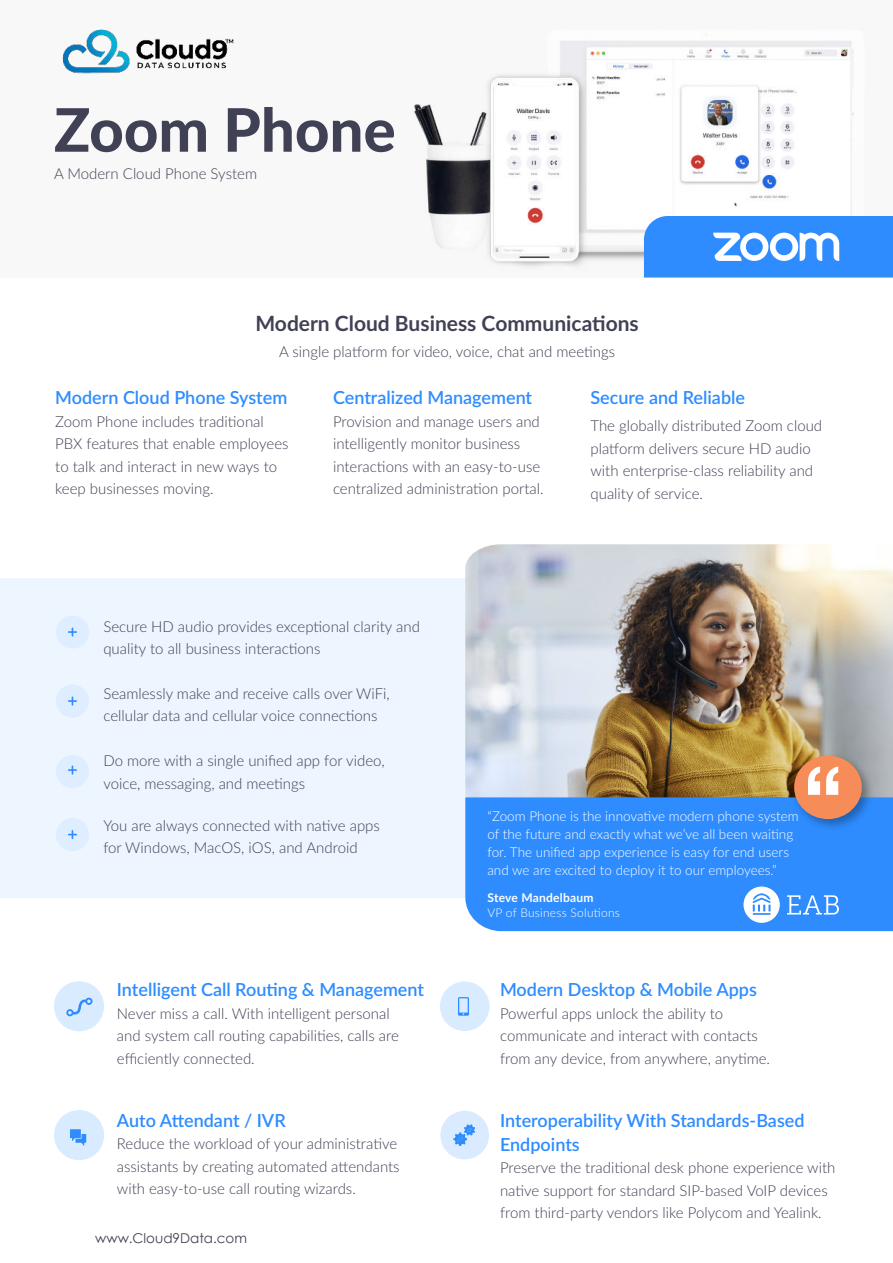
<style>
.page{position:relative;width:893px;height:1263px;background:#fff}
.page>*{position:absolute;margin:0;border:0;box-sizing:border-box;transform-origin:0 0}
.t1{font:800 60px "Lato";color:#414155}
.t2{font:700 21px "Lato";color:#414155}
.t3{font:600 18px/24px "Lato";color:#2d8cff}
.t4{font:300 15px/22.5px "Lato";color:#414155}
.t5{font:300 13.5px/18px "Lato";color:#fff}
.t6{font:13.5px "Century Gothic";color:#414154}
.t7{font:300 12px "Lato";letter-spacing:.02em;color:#fff}
.t8{font:700 12px "Lato";letter-spacing:.02em;color:#fff}
</style>
<div class="page">
<div style="left:0;top:578px;width:503px;height:319px;background:#edf5ff"></div>
<img style="left:465px;top:544px;width:428px;height:253px">
<div style="left:465px;top:797px;width:428px;height:134px;background:#2e8cff"></div>
<div style="left:791px;top:752px;width:83px;height:79px;background:#000;opacity:.3"></div>
<div style="left:794px;top:756px;width:68px;height:63px;background:#f68c57;border-radius:50%"></div>
<div style="left:56px;top:615px;width:33px;height:33px;background:#deedff;border-radius:50%"></div>
<svg style="left:68px;top:627px;width:9px;height:9px"></svg>
<div style="left:56px;top:684px;width:33px;height:33px;background:#deedff;border-radius:50%"></div>
<svg style="left:68px;top:696px;width:9px;height:9px"></svg>
<div style="left:56px;top:755px;width:33px;height:33px;background:#deedff;border-radius:50%"></div>
<svg style="left:68px;top:765px;width:9px;height:9px"></svg>
<div style="left:56px;top:818px;width:33px;height:33px;background:#deedff;border-radius:50%"></div>
<svg style="left:68px;top:830px;width:9px;height:9px"></svg>
<img style="left:412px;top:29px;width:442px;height:248px">
<svg style="left:808px;top:766px;width:30px;height:29px"></svg>
<div style="left:440px;top:1111px;width:49px;height:48px;background:#dbebff;border-radius:50%"></div>
<svg style="left:453px;top:1124px;width:22px;height:22px"></svg>
<svg style="left:743px;top:886px;width:37px;height:37px"></svg>
<svg style="left:787px;top:895px;width:52px;height:20px"></svg>
<div style="left:54px;top:1110px;width:50px;height:50px;background:#d9ebff;border-radius:50%"></div>
<svg style="left:70px;top:1129px;width:16px;height:17px"></svg>
<div style="left:54px;top:981px;width:50px;height:50px;background:#d9ebff;border-radius:50%"></div>
<svg style="left:66px;top:997px;width:27px;height:20px"></svg>
<div style="left:440px;top:981px;width:49px;height:50px;background:#d9ebff;border-radius:50%"></div>
<svg style="left:458px;top:997px;width:11px;height:19px"></svg>
<svg style="left:644px;top:206px;width:249px;height:72px"></svg>
<img style="left:62px;top:29px;width:172px;height:45px">
<h1 class="t1" style="left:54px;top:96px;width:343px">Zoom Phone</h1>
<p class="t4" style="left:54px;top:162px;width:205px">A Modern Cloud Phone System</p>
<h2 class="t2" style="left:255px;top:308px;width:385px">Modern Cloud Business Communications</h2>
<p class="t4" style="left:279px;top:339px;width:338px">A single platform for video, voice, chat and meetings</p>
<p class="t3" style="left:55px;top:387px;width:234px">Modern Cloud Phone System</p>
<p class="t4" style="left:55px;top:409px;width:235px">Zoom Phone includes traditional<br>PBX features that enable employees to talk and interact in new ways to keep businesses moving.</p>
<p class="t3" style="left:333px;top:387px;width:201px">Centralized Management</p>
<p class="t4" style="left:333px;top:409px;width:212px">Provision and manage users and intelligently monitor business interactions with an easy-to-use centralized administration portal.</p>
<p class="t3" style="left:590px;top:387px;width:156px">Secure and Reliable</p>
<p class="t4" style="left:590px;top:414px;width:233px">The globally distributed Zoom cloud platform delivers secure HD audio with enterprise-class reliability and quality of service.</p>
<p class="t4" style="left:103px;top:614px;width:318px">Secure HD audio provides exceptional clarity and quality to all business interactions</p>
<p class="t4" style="left:103px;top:682px;width:288px">Seamlessly make and receive calls over WiFi, cellular data and cellular voice connections</p>
<p class="t4" style="left:103px;top:749px;width:283px">Do more with a single unified app for video, voice, messaging, and meetings</p>
<p class="t4" style="left:103px;top:813px;width:278px">You are always connected with native apps for Windows, MacOS, iOS, and Android</p>
<p class="t5" style="left:487px;top:807px;width:313px">“Zoom Phone is the innovative modern phone system of the future and exactly what we’ve all been waiting for. The unified app experience is easy for end users and we are excited to deploy it to our employees.”</p>
<p class="t8" style="left:487px;top:893px;width:108px">Steve Mandelbaum</p>
<p class="t7" style="left:487px;top:905px;width:134px">VP of Business Solutions</p>
<p class="t3" style="left:117px;top:977px;width:309px">Intelligent Call Routing &amp; Management</p>
<p class="t4" style="left:117px;top:1002px;width:284px">Never miss a call. With intelligent personal and system call routing capabilities, calls are efficiently connected.</p>
<p class="t3" style="left:117px;top:1108px;width:170px">Auto Attendant / IVR</p>
<p class="t4" style="left:117px;top:1132px;width:284px">Reduce the workload of your administrative assistants by creating automated attendants with easy-to-use call routing wizards.</p>
<p class="t6" style="left:95px;top:1228px;width:153px">www.Cloud9Data.com</p>
<p class="t3" style="left:500px;top:977px;width:258px">Modern Desktop &amp; Mobile Apps</p>
<p class="t4" style="left:500px;top:1002px;width:272px">Powerful apps unlock the ability to communicate and interact with contacts from any device, from anywhere, anytime.</p>
<p class="t3" style="left:500px;top:1110px;width:306px">Interoperability With Standards-Based<br>Endpoints</p>
<p class="t4" style="left:500px;top:1156px;width:337px">Preserve the traditional desk phone experience with native support for standard SIP-based VoIP devices from third-party vendors like Polycom and Yealink.</p>
</div>
